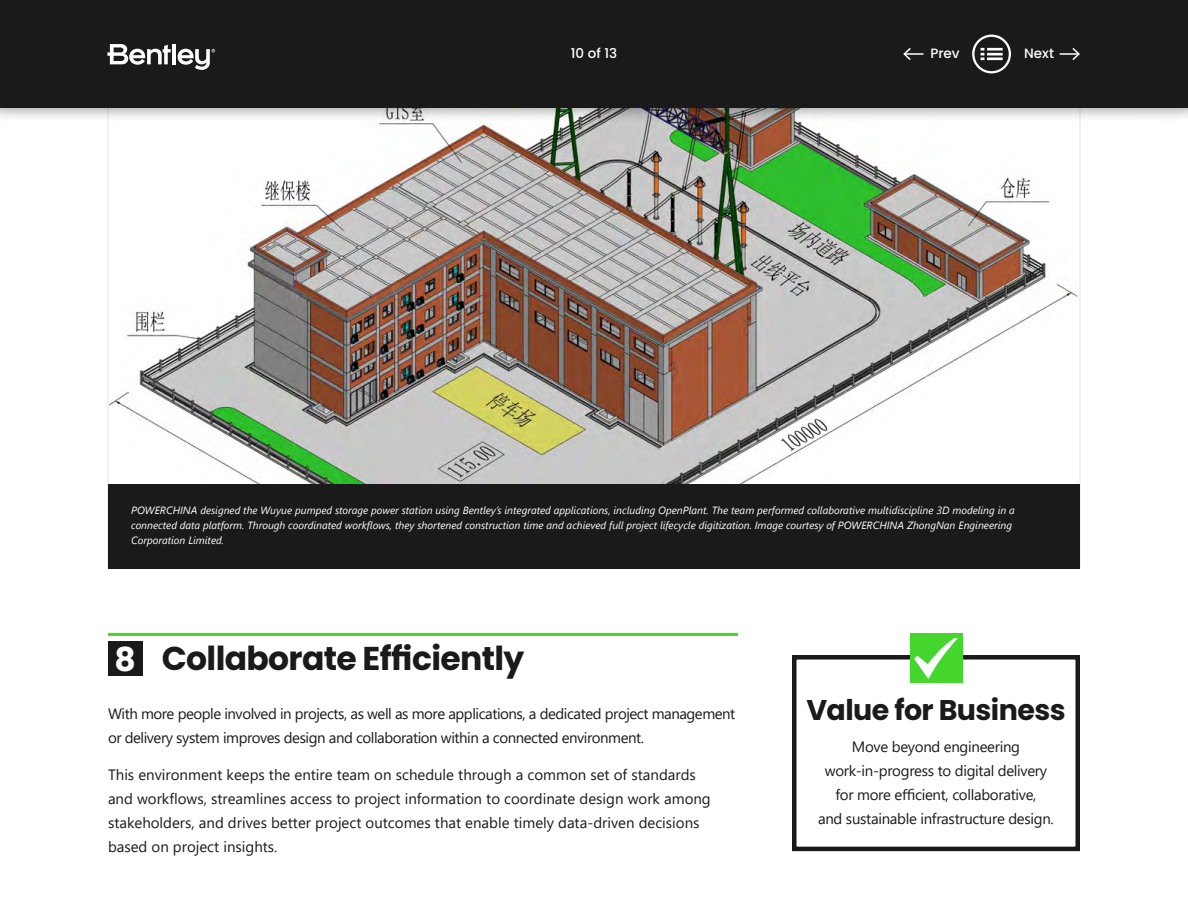
<style>
.page{position:relative;width:1188px;height:918px;background:#fff}
.page>*{position:absolute;margin:0;border:0;box-sizing:border-box;transform-origin:0 0}
.t1{font:700 33px "Poppins";letter-spacing:-.02em;color:#1a1a1a}
.t2{font:700 28.5px "Poppins";letter-spacing:-.02em;color:#1a1a1a}
.t3{font:15px/24px "Segoe UI";letter-spacing:-.02em;color:#1a1a1a}
.t4{font:15px/24px "Segoe UI";color:#1a1a1a}
.t5{font:500 13.5px "Poppins";color:#fff}
.t6{font:italic 10.5px/15px "Segoe UI";color:#fff}
.s1{color:#fff}
</style>
<div class="page">
<img style="left:110px;top:123px;width:968px;height:361px">
<div style="left:0;top:0;width:1188px;height:123px;background:#000;opacity:.75"></div>
<div style="left:0;top:0;width:1188px;height:108px;background:#1a1a1a"></div>
<svg style="left:107px;top:44px;width:64px;height:21px"></svg>
<hr style="left:172px;top:44px;width:4px;height:20px;background:#fff">
<svg style="left:178px;top:49px;width:37px;height:21px"></svg>
<hr style="left:904px;top:53px;width:20px;height:2px;background:#fff">
<svg style="left:903px;top:48px;width:9px;height:12px"></svg>
<svg style="left:1060px;top:48px;width:20px;height:12px"></svg>
<svg style="left:972px;top:35px;width:39px;height:38px"></svg>
<div style="left:108px;top:641px;width:35px;height:35px;background:#1a1a1a"></div>
<hr style="left:108px;top:633px;width:630px;height:3px;background:#44d62c">
<div style="left:792px;top:655px;width:288px;height:196px;border:4px solid #1a1a1a"></div>
<div style="left:910px;top:633px;width:52px;height:50px;background:#44d62c"></div>
<svg style="left:914px;top:638px;width:44px;height:41px"></svg>
<div style="left:109px;top:484px;width:971px;height:84px;background:#1a1a1a"></div>
<p class="t5" style="left:571px;top:46px;width:48px">10 of 13</p>
<p class="t5" style="left:930px;top:46px;width:31px">Prev</p>
<p class="t5" style="left:1024px;top:46px;width:31px">Next</p>
<p class="t6" style="left:131px;top:501px;width:885px">POWERCHINA designed the Wuyue pumped storage power station using Bentley’s integrated applications, including OpenPlant. The team performed collaborative multidiscipline 3D modeling in a connected data platform. Through coordinated workflows, they shortened construction time and achieved full project lifecycle digitization. Image courtesy of POWERCHINA ZhongNan Engineering<br>Corporation Limited.</p>
<h1 class="t1" style="left:114px;top:640px;width:411px"><span class="s1">8</span> Collaborate Efficiently</h1>
<h3 class="t3" style="left:108px;top:700px;width:629px">With more people involved in projects, as well as more applications, a dedicated project management or delivery system improves design and collaboration within a connected environment.</h3>
<p class="t4" style="left:108px;top:762px;width:604px">This environment keeps the entire team on schedule through a common set of standards and workflows, streamlines access to project information to coordinate design work among stakeholders, and drives better project outcomes that enable timely data-driven decisions based on project insights.</p>
<h2 class="t2" style="left:806px;top:694px;width:261px">Value for Business</h2>
<h3 class="t3" style="left:818px;top:733px;width:237px;text-align:center">Move beyond engineering work-in-progress to digital delivery for more efficient, collaborative,<br>and sustainable infrastructure design.</h3>
</div>
